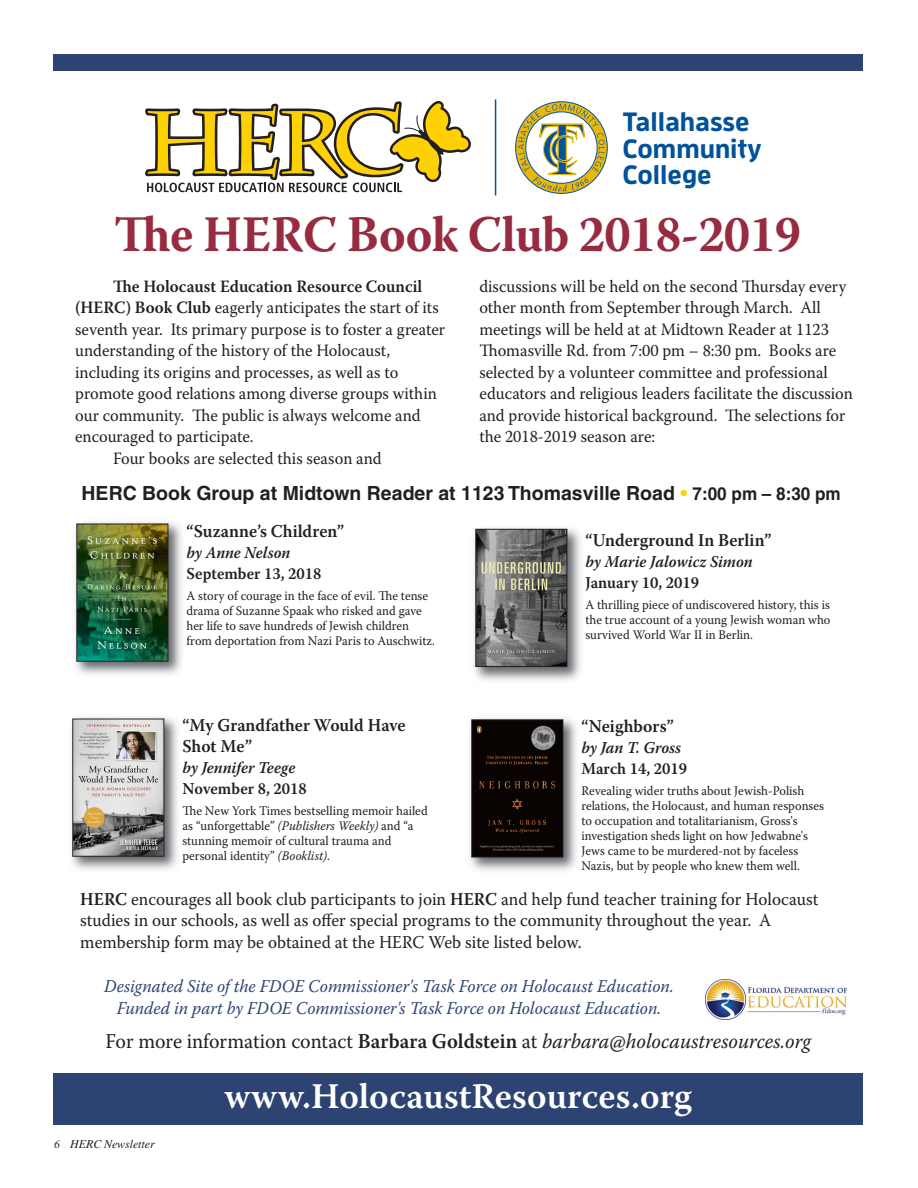
<style>
.page{position:relative;width:918px;height:1188px;background:#fff}
.page>*{position:absolute;margin:0;border:0;box-sizing:border-box;transform-origin:0 0}
.t1{font:700 51px "Warnock Pro";letter-spacing:-.015em;color:#972b3f;scale:.95 1}
.t2{font:600 36px "Warnock Pro";color:#fff}
.t3{font:700 26.4px/26.4px "Enzo OT";color:#01529b}
.t4{font:italic 21px "Warnock Pro";color:#231f20;scale:.95 1}
.t5{font:700 19.5px "Helvetica";color:#231f20}
.t6{font:18px/21.5px "Warnock Pro";color:#231f20;scale:.95 1}
.t7{font:italic 18px/22px "Warnock Pro";color:#2d4372;text-align:center;scale:.95 1}
.t8{font:600 18px/21px "Warnock Pro";color:#231f20;scale:.95 1}
.t9{font:17.25px/21.5px "Warnock Pro";color:#231f20;scale:.95 1}
.t10{font:600 17.25px "Warnock Pro";color:#231f20;scale:.95 1}
.t11{font:italic 600 16.5px "Warnock Pro";color:#231f20;scale:.95 1}
.t12{font:600 16.5px "Warnock Pro";color:#231f20;scale:.95 1}
.t13{font:13.2px/15px "Warnock Pro";color:#231f20;scale:.95 1}
.t14{font:italic 12px "Times";letter-spacing:-.005em;color:#231f20}
.s1{font-weight:600}
.s2{color:#fed409}
.s3{font-size:18px}
.s4{font-size:12.75px}
.s5{font-style:italic}
.s6{font-style:normal}
.s7{font-weight:600;font-style:normal}
.s8{font-family:"Minion"}
</style>
<div class="page">
<div style="left:53px;top:1073px;width:810px;height:52px;background:#2d4372"></div>
<div style="left:53px;top:54px;width:810px;height:16px;background:#2d4372"></div>
<img style="left:706px;top:979px;width:140px;height:41px">
<img style="left:75px;top:522px;width:107px;height:153px">
<img style="left:78px;top:526px;width:88px;height:134px">
<div style="left:76px;top:524px;width:92px;height:138px;border:1px solid #231f20"></div>
<img style="left:474px;top:528px;width:107px;height:153px">
<img style="left:477px;top:531px;width:88px;height:134px">
<div style="left:475px;top:529px;width:92px;height:138px;border:1px solid #231f20"></div>
<img style="left:71px;top:717px;width:107px;height:153px">
<img style="left:74px;top:721px;width:88px;height:134px">
<div style="left:72px;top:719px;width:92px;height:138px;border:1px solid #231f20"></div>
<img style="left:470px;top:718px;width:107px;height:153px">
<img style="left:473px;top:721px;width:88px;height:134px">
<div style="left:471px;top:719px;width:92px;height:138px;border:1px solid #231f20"></div>
<svg style="left:145px;top:101px;width:326px;height:91px"></svg>
<svg style="left:518px;top:104px;width:87px;height:87px"></svg>
<hr style="left:495px;top:99px;width:1px;height:96px;background:#01529b">
<h3 class="t3" style="left:623px;top:109px;width:140px">Tallahasse<br>Community<br>College</h3>
<h1 class="t1" style="left:115px;top:214px;width:724px">The HERC Book Club 2018-2019</h1>
<p class="t10" style="left:113px;top:279px;width:327px">The Holocaust Education Resource Council</p>
<p class="t9" style="left:75px;top:299px;width:384px"><span class="s1">(HERC) Book Club</span> eagerly anticipates the start of its</p>
<p class="t9" style="left:75px;top:320px;width:391px">seventh year. Its primary purpose is to foster a greater</p>
<p class="t9" style="left:75px;top:342px;width:333px">understanding of the history of the Holocaust,</p>
<p class="t9" style="left:75px;top:363px;width:342px">including its origins and processes, as well as to</p>
<p class="t9" style="left:75px;top:385px;width:382px">promote good relations among diverse groups within</p>
<p class="t9" style="left:75px;top:406px;width:365px">our community. The public is always welcome and</p>
<p class="t9" style="left:75px;top:427px;width:189px">encouraged to participate.</p>
<p class="t9" style="left:113px;top:449px;width:284px">Four books are selected this season and</p>
<p class="t9" style="left:479px;top:277px;width:395px">discussions will be held on the second Thursday every other month from September through March. All meetings will be held at at Midtown Reader at 1123<br>Thomasville Rd. from 7:00 pm – 8:30 pm. Books are selected by a volunteer committee and professional educators and religious leaders facilitate the discussion and provide historical background. The selections for the 2018-2019 season are:</p>
<p class="t5" style="left:82px;top:486px;width:761px">HERC Book Group at Midtown Reader at 1123 Thomasville Road <span class="s2">•</span> <span class="s3">7:00 pm – 8:30 pm</span></p>
<p class="t8" style="left:186px;top:522px;width:167px">“Suzanne’s Children”</p>
<p class="t11" style="left:186px;top:546px;width:111px">by Anne Nelson</p>
<p class="t12" style="left:186px;top:567px;width:144px">September 13, 2018</p>
<p class="t13" style="left:186px;top:589px;width:263px">A story of courage in the face of evil. The tense drama of Suzanne Spaak who risked and gave her life to save hundreds of Jewish children from deportation from Nazi Paris to Auschwitz<span class="s4">.</span></p>
<p class="t8" style="left:585px;top:531px;width:197px">“Underground In Berlin”</p>
<p class="t11" style="left:585px;top:555px;width:178px">by Marie Jalowicz Simon</p>
<p class="t12" style="left:585px;top:576px;width:121px">January 10, 2019</p>
<p class="t13" style="left:585px;top:598px;width:259px;text-align:justify">A thrilling piece of undiscovered history, this is the true account of a young Jewish woman who survived World War II in Berlin.</p>
<p class="t8" style="left:182px;top:716px;width:236px">“My Grandfather Would Have<br>Shot Me”</p>
<p class="t11" style="left:182px;top:761px;width:120px">by Jennifer Teege</p>
<p class="t12" style="left:182px;top:782px;width:132px">November 8, 2018</p>
<p class="t13" style="left:182px;top:804px;width:260px">The New York Times bestselling memoir hailed as “unforgettable” <span class="s5">(Publishers Weekly)</span> and “a stunning memoir of cultural trauma and personal identity” <span class="s5">(Booklist)</span>.</p>
<p class="t8" style="left:581px;top:717px;width:99px">“Neighbors”</p>
<p class="t11" style="left:581px;top:741px;width:106px">by Jan T. Gross</p>
<p class="t12" style="left:581px;top:762px;width:113px">March 14, 2019</p>
<p class="t13" style="left:581px;top:784px;width:257px">Revealing wider truths about Jewish-Polish relations, the Holocaust, and human responses to occupation and totalitarianism, Gross's investigation sheds light on how Jedwabne's Jews came to be murdered-not by faceless Nazis, but by people who knew them well.</p>
<p class="t6" style="left:80px;top:890px;width:778px"><span class="s1">HERC</span> encourages all book club participants to join <span class="s1">HERC</span> and help fund teacher training for Holocaust studies in our schools, as well as offer special programs to the community throughout the year. A membership form may be obtained at the HERC Web site listed below.</p>
<p class="t7" style="left:104px;top:977px;width:601px">Designated Site of the FDOE Commissioner's Task Force on Holocaust Education.<br>Funded in part by FDOE Commissioner's Task Force on Holocaust Education.</p>
<p class="t4" style="left:106px;top:1032px;width:744px"><span class="s6">For more information contact</span> <span class="s7">Barbara Goldstein</span> <span class="s6">at</span> barbara@holocaustresources.org</p>
<h2 class="t2" style="left:225px;top:1081px;width:469px">www.HolocaustResources.org</h2>
<p class="t14" style="left:54px;top:1139px;width:102px"><span class="s8">6</span> HERC Newsletter</p>
</div>
